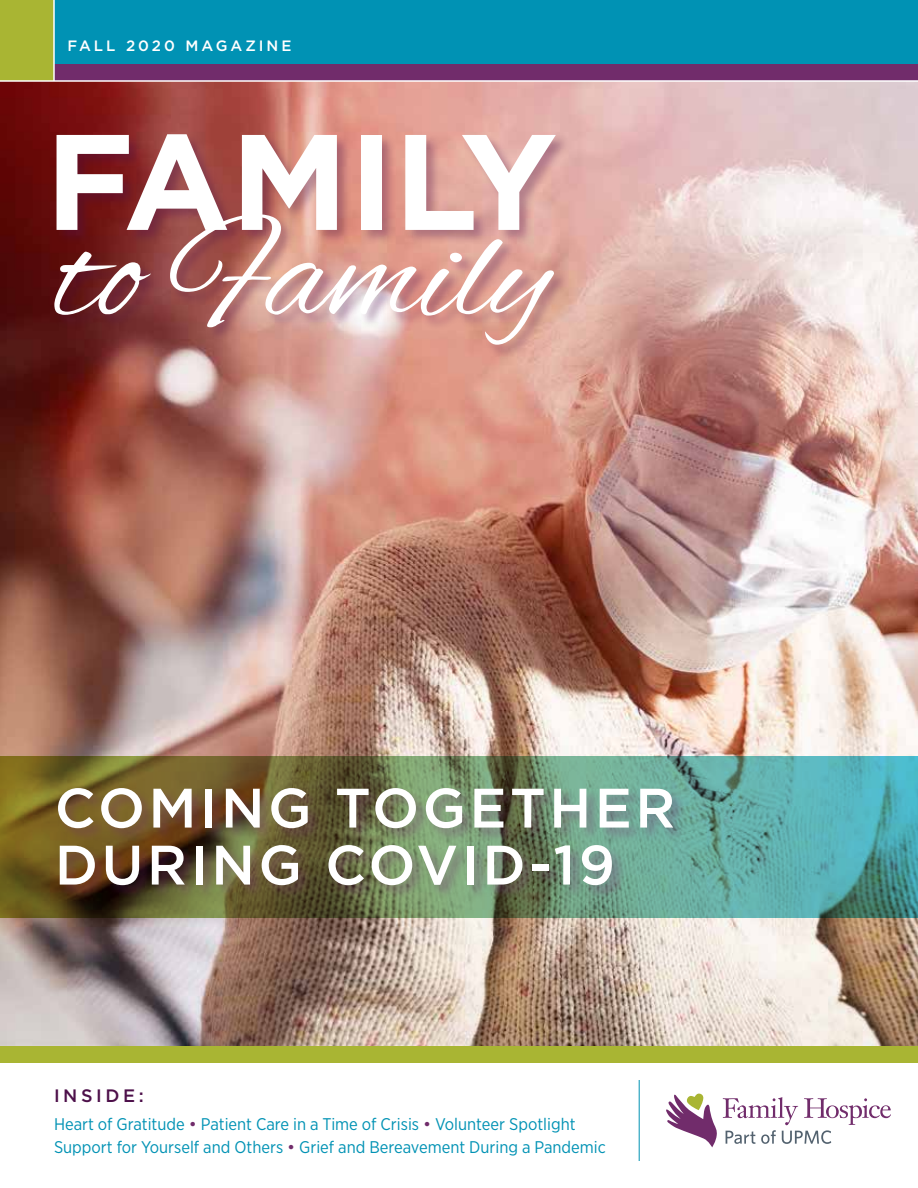
<style>
.page{position:relative;width:918px;height:1188px;background:#fff}
.page>*{position:absolute;margin:0;border:0;box-sizing:border-box;transform-origin:0 0}
.t1{font:150px "Alex Brush";color:#fff}
.t2{font:700 135.75px "Gotham";color:#fff}
.t3{font:500 55.5px/57px "Gotham";letter-spacing:.06em;color:#fff}
.t4{font:500 18px "Gotham";letter-spacing:.2em;color:#4d104a}
.t5{font:16.8px/22.5px "Gotham Narrow";color:#0092b4}
.t6{font:500 15px "Gotham";letter-spacing:.2em;color:#fff}
.s1{font-family:"Gotham";color:#712c6b}
</style>
<div class="page">
<img style="left:0;top:82px;width:918px;height:964px">
<div style="left:54px;top:0;width:864px;height:81px;background:#0092b4"></div>
<div style="left:54px;top:64px;width:864px;height:17px;background:#712c6b"></div>
<div style="left:0;top:0;width:54px;height:81px;background:#a9b533"></div>
<hr style="left:53px;top:0;width:2px;height:81px;background:#fff">
<hr style="left:0;top:80px;width:918px;height:2px;background:#fff">
<hr style="left:639px;top:1080px;width:1px;height:81px;background:#0092b4">
<div style="left:0;top:1046px;width:918px;height:17px;background:#a9b533"></div>
<div style="left:53px;top:133px;width:517px;height:226px;background:#4d104a;opacity:.35"></div>
<svg style="left:666px;top:1094px;width:51px;height:53px"></svg>
<svg style="left:723px;top:1097px;width:168px;height:47px"></svg>
<img style="left:0;top:756px;width:918px;height:162px">
<div style="left:57px;top:787px;width:630px;height:113px;background:#712c6b;opacity:.35"></div>
<p class="t6" style="left:68px;top:36px;width:226px">FALL 2020 MAGAZINE</p>
<h2 class="t2" style="left:45px;top:92px;width:514px">FAMILY</h2>
<h1 class="t1" style="left:55px;top:190px;width:495px">to Family</h1>
<h3 class="t3" style="left:55px;top:779px;width:622px">COMING TOGETHER<br>DURING COVID-19</h3>
<p class="t4" style="left:54px;top:1084px;width:91px">INSIDE:</p>
<p class="t5" style="left:54px;top:1113px;width:553px">Heart of Gratitude <span class="s1">•</span> Patient Care in a Time of Crisis <span class="s1">•</span> Volunteer Spotlight<br>Support for Yourself and Others <span class="s1">•</span> Grief and Bereavement During a Pandemic</p>
</div>
